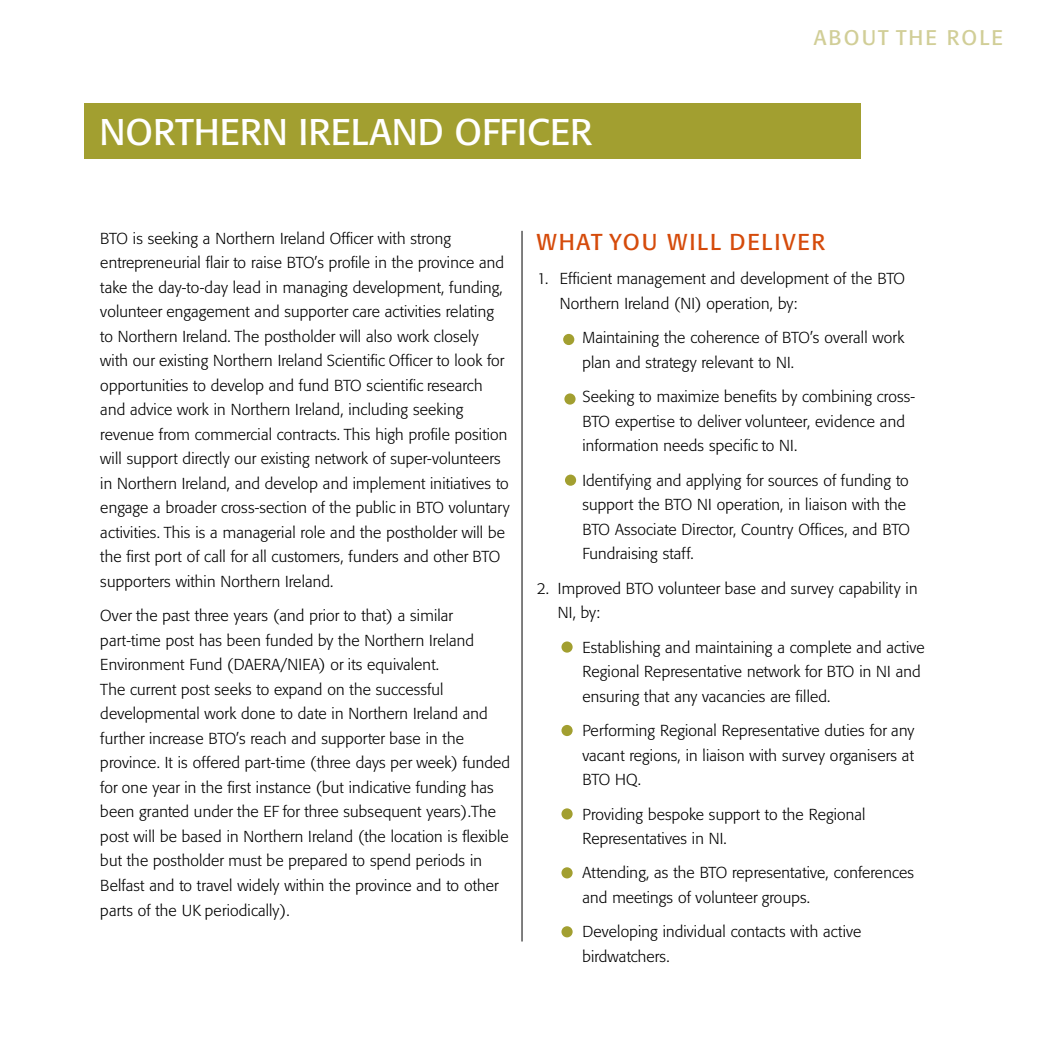
<style>
.page{position:relative;width:1042px;height:1042px;background:#fff}
.page>*{position:absolute;margin:0;border:0;box-sizing:border-box;transform-origin:0 0}
.t1{font:36.75px "Formata BQ";color:#fff}
.t2{font:22.75px "Formata BQ";letter-spacing:.08em;color:#d54b0b}
.t3{font:21px "Formata BQ";letter-spacing:.1em;color:#d1ce97}
.t4{font:300 15.75px/24.5px "Formata BQ";letter-spacing:.01em;color:#000}
</style>
<div class="page">
<hr style="left:522px;top:231px;width:1px;height:710px;background:#000">
<div style="left:565px;top:474px;width:11px;height:12px;background:#a29f30;border-radius:50%"></div>
<div style="left:561px;top:641px;width:11px;height:11px;background:#a29f30;border-radius:50%"></div>
<div style="left:561px;top:725px;width:11px;height:11px;background:#a29f30;border-radius:50%"></div>
<div style="left:561px;top:808px;width:11px;height:11px;background:#a29f30;border-radius:50%"></div>
<div style="left:561px;top:867px;width:11px;height:11px;background:#a29f30;border-radius:50%"></div>
<div style="left:561px;top:926px;width:11px;height:11px;background:#a29f30;border-radius:50%"></div>
<div style="left:85px;top:103px;width:776px;height:55px;background:#a29f30"></div>
<div style="left:563px;top:334px;width:11px;height:11px;background:#a29f30;border-radius:50%"></div>
<div style="left:564px;top:393px;width:11px;height:12px;background:#a29f30;border-radius:50%"></div>
<h1 class="t1" style="left:100px;top:110px;width:24px">NORT</h1>
<h1 class="t1" style="left:194px;top:110px;width:48px">HERN</h1>
<h1 class="t1" style="left:299px;top:110px;width:22px">IRELAND</h1>
<h1 class="t1" style="left:454px;top:110px;width:21px">OFFICER</h1>
<h3 class="t3" style="left:814px;top:25px;width:191px">ABOUT THE ROLE</h3>
<p class="t4" style="left:100px;top:226px;width:411px">BTO is seeking a Northern Ireland Officer with strong entrepreneurial flair to raise BTO’s profile in the province and take the day-to-day lead in managing development, funding, volunteer engagement and supporter care activities relating to Northern Ireland. The postholder will also work closely with our existing Northern Ireland Scientific Officer to look for opportunities to develop and fund BTO scientific research and advice work in Northern Ireland, including seeking revenue from commercial contracts. This high profile position will support directly our existing network of super-volunteers in Northern Ireland, and develop and implement initiatives to engage a broader cross-section of the public in BTO voluntary activities. This is a managerial role and the postholder will be the first port of call for all customers, funders and other BTO supporters within Northern Ireland.</p>
<p class="t4" style="left:100px;top:604px;width:411px">Over the past three years (and prior to that) a similar part-time post has been funded by the Northern Ireland Environment Fund (DAERA/NIEA) or its equivalent.<br>The current post seeks to expand on the successful developmental work done to date in Northern Ireland and further increase BTO’s reach and supporter base in the province. It is offered part-time (three days per week) funded for one year in the first instance (but indicative funding has been granted under the EF for three subsequent years).The post will be based in Northern Ireland (the location is flexible but the postholder must be prepared to spend periods in Belfast and to travel widely within the province and to other parts of the UK periodically).</p>
<h2 class="t2" style="left:537px;top:228px;width:284px">WHAT YOU WILL DELIVER</h2>
<p class="t4" style="left:560px;top:267px;width:347px;text-indent:-23px">1. Efficient management and development of the BTO<br>Northern Ireland (NI) operation, by:</p>
<p class="t4" style="left:582px;top:326px;width:323px">Maintaining the coherence of BTO’s overall work plan and strategy relevant to NI.</p>
<p class="t4" style="left:582px;top:385px;width:334px">Seeking to maximize benefits by combining cross-<br>BTO expertise to deliver volunteer, evidence and information needs specific to NI.</p>
<p class="t4" style="left:582px;top:468px;width:329px">Identifying and applying for sources of funding to support the BTO NI operation, in liaison with the BTO Associate Director, Country Offices, and BTO Fundraising staff.</p>
<p class="t4" style="left:558px;top:576px;width:361px;text-indent:-21px">2. Improved BTO volunteer base and survey capability in<br>NI, by:</p>
<p class="t4" style="left:582px;top:635px;width:344px">Establishing and maintaining a complete and active<br>Regional Representative network for BTO in NI and ensuring that any vacancies are filled.</p>
<p class="t4" style="left:582px;top:718px;width:333px;text-align:justify">Performing Regional Representative duties for any vacant regions, in liaison with survey organisers at BTO HQ.</p>
<p class="t4" style="left:582px;top:802px;width:285px">Providing bespoke support to the Regional<br>Representatives in NI.</p>
<p class="t4" style="left:582px;top:861px;width:333px">Attending, as the BTO representative, conferences and meetings of volunteer groups.</p>
<p class="t4" style="left:582px;top:920px;width:280px">Developing individual contacts with active birdwatchers.</p>
</div>
